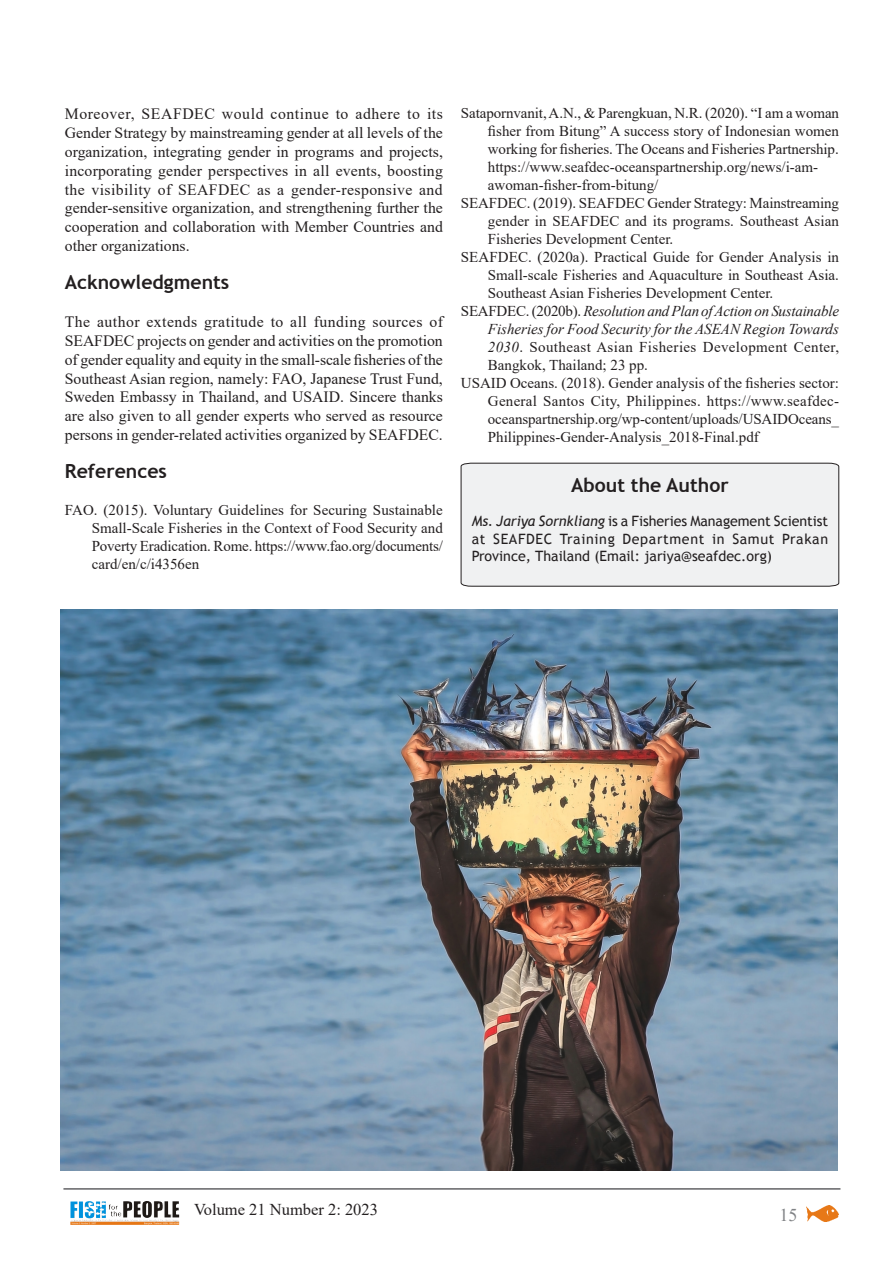
<style>
.page{position:relative;width:893px;height:1263px;background:#fff}
.page>*{position:absolute;margin:0;border:0;box-sizing:border-box;transform-origin:0 0}
.Headline{font:700 19.5px "Trebuchet MS";color:#231f20}
.t1{font:18px "Times New Roman";color:#808285}
.t2{font:16.5px "Times New Roman";color:#231f20}
.Text{font:15.75px/18.9px "Times New Roman";color:#231f20;text-align:justify}
.Reference{font:15px/18px "Times New Roman";color:#231f20;text-align:justify}
.Reference-2{font:italic 15px/18px "Times New Roman";color:#231f20;text-align:justify}
.Text-2{font:14.25px/17.1px "Trebuchet MS";color:#231f20;text-align:justify}
.s1{font-style:normal}
.s2{font-style:italic}
</style>
<div class="page">
<img style="left:807px;top:1206px;width:32px;height:16px">
<img style="left:84px;top:1201px;width:95px;height:18px">
<hr style="left:63px;top:1188px;width:777px;height:2px;background:#636366">
<div style="left:461px;top:463px;width:378px;height:124px;background:#f0f1f2"></div>
<img style="left:61px;top:610px;width:777px;height:560px">
<p class="Text" style="left:65px;top:104px;width:380px">Moreover, SEAFDEC would continue to adhere to its Gender Strategy by mainstreaming gender at all levels of the organization, integrating gender in programs and projects, incorporating gender perspectives in all events, boosting the visibility of SEAFDEC as a gender-responsive and gender-sensitive organization, and strengthening further the cooperation and collaboration with Member Countries and other organizations.</p>
<p class="Headline" style="left:65px;top:270px;width:166px">Acknowledgments</p>
<p class="Text" style="left:65px;top:312px;width:380px">The author extends gratitude to all funding sources of SEAFDEC projects on gender and activities on the promotion of gender equality and equity in the small-scale fisheries of the Southeast Asian region, namely: FAO, Japanese Trust Fund, Sweden Embassy in Thailand, and USAID. Sincere thanks are also given to all gender experts who served as resource persons in gender-related activities organized by SEAFDEC.</p>
<p class="Headline" style="left:65px;top:459px;width:104px">References</p>
<p class="Reference" style="left:92px;top:500px;width:353px;text-indent:-27px">FAO. (2015). Voluntary Guidelines for Securing Sustainable Small-Scale Fisheries in the Context of Food Security and Poverty Eradication. Rome. https://www.fao.org/documents/ card/en/c/i4356en</p>
<p class="Reference" style="left:488px;top:104px;width:353px;text-align:left;text-indent:-27px">Satapornvanit, A.N., &amp; Parengkuan, N.R. (2020). “I am a woman fisher from Bitung” A success story of Indonesian women working for fisheries. The Oceans and Fisheries Partnership. https://www.seafdec-oceanspartnership.org/news/i-am&shy;awoman-fisher-from-bitung/</p>
<p class="Reference" style="left:488px;top:194px;width:353px;text-indent:-27px">SEAFDEC. (2019). SEAFDEC Gender Strategy: Mainstreaming gender in SEAFDEC and its programs. Southeast Asian Fisheries Development Center.</p>
<p class="Reference" style="left:488px;top:248px;width:353px;text-indent:-27px">SEAFDEC. (2020a). Practical Guide for Gender Analysis in Small-scale Fisheries and Aquaculture in Southeast Asia.<br>Southeast Asian Fisheries Development Center.</p>
<p class="Reference-2" style="left:488px;top:302px;width:353px;text-indent:-27px"><span class="s1">SEAFDEC. (2020b).</span> Resolution and Plan of Action on Sustainable Fisheries for Food Security for the ASEAN Region Towards 2030<span class="s1">. Southeast Asian Fisheries Development Center, Bangkok, Thailand; 23 pp.</span></p>
<p class="Reference" style="left:488px;top:374px;width:353px;text-indent:-27px">USAID Oceans. (2018). Gender analysis of the fisheries sector:<br>General Santos City, Philippines. https://www.seafdec&shy;oceanspartnership.org/wp-content/uploads/USAIDOceans_ Philippines-Gender-Analysis_2018-Final.pdf</p>
<p class="Headline" style="left:571px;top:473px;width:159px">About the Author</p>
<p class="Text-2" style="left:472px;top:513px;width:358px"><span class="s2">Ms. Jariya Sornkliang</span> is a Fisheries Management Scientist at SEAFDEC Training Department in Samut Prakan Province, Thailand (Email: jariya@seafdec.org)</p>
<p class="t2" style="left:194px;top:1198px;width:185px">Volume 21 Number 2: 2023</p>
<p class="t1" style="left:780px;top:1202px;width:19px">15</p>
</div>
